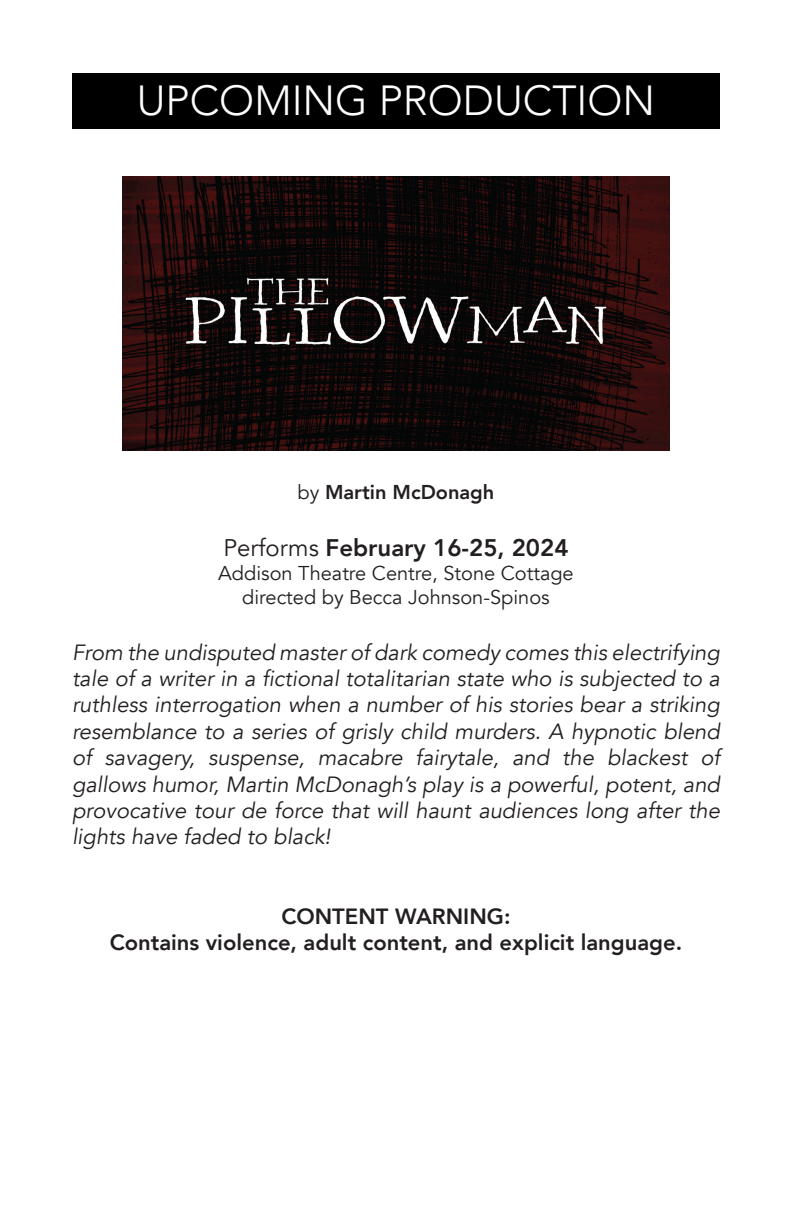
<style>
.page{position:relative;width:792px;height:1224px;background:#fff}
.page>*{position:absolute;margin:0;border:0;box-sizing:border-box;transform-origin:0 0}
.t1{font:300 42px "Avenir";color:#fff}
.t2{font:800 24px "Avenir";color:#231f20}
.t3{font:italic 22px/26.4px "Avenir";color:#231f20;text-align:justify}
.t4{font:800 22px "Avenir";color:#231f20}
.t5{font:20px "Avenir";color:#231f20}
.t6{font:800 20px "Avenir";color:#231f20}
.s1{font-weight:400}
</style>
<div class="page">
<img style="left:122px;top:177px;width:548px;height:274px">
<div style="left:72px;top:73px;width:648px;height:56px;background:#000001"></div>
<p class="t1" style="left:137px;top:76px;width:520px">UPCOMING PRODUCTION</p>
<p class="t6" style="left:298px;top:476px;width:198px"><span class="s1">by</span> Martin McDonagh</p>
<p class="t2" style="left:223px;top:529px;width:347px"><span class="s1">Performs</span> February 16-25, 2024</p>
<p class="t5" style="left:218px;top:562px;width:357px">Addison Theatre Centre, Stone Cottage</p>
<p class="t5" style="left:242px;top:586px;width:309px">directed by Becca Johnson-Spinos</p>
<p class="t3" style="left:72px;top:639px;width:650px">From the undisputed master of dark comedy comes this electrifying tale of a writer in a fictional totalitarian state who is subjected to a ruthless interrogation when a number of his stories bear a striking resemblance to a series of grisly child murders. A hypnotic blend of savagery, suspense, macabre fairytale, and the blackest of gallows humor, Martin McDonagh’s play is a powerful, potent, and provocative tour de force that will haunt audiences long after the lights have faded to black!</p>
<p class="t4" style="left:281px;top:899px;width:231px">CONTENT WARNING:</p>
<p class="t4" style="left:110px;top:925px;width:574px">Contains violence, adult content, and explicit language.</p>
</div>
